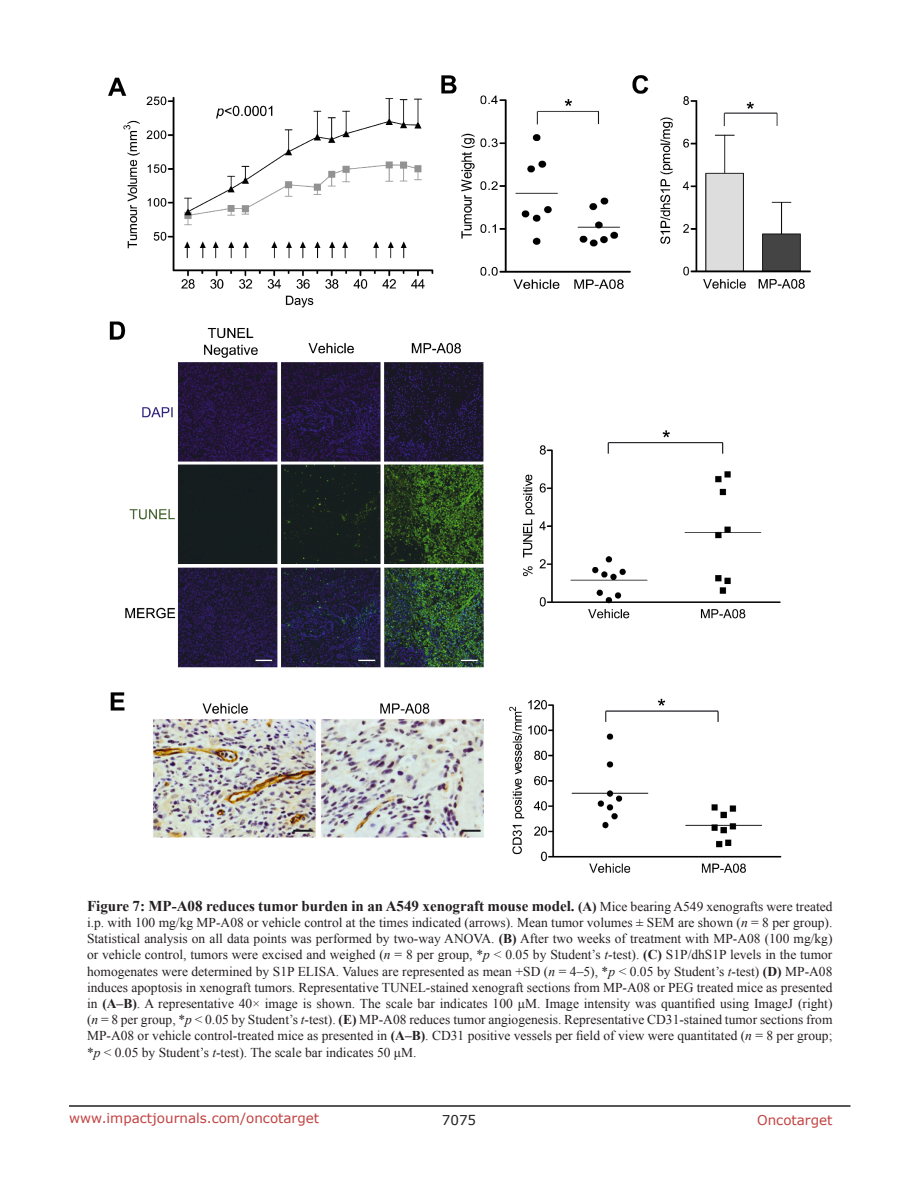
<style>
.page{position:relative;width:918px;height:1188px;background:#fff}
.page>*{position:absolute;margin:0;border:0;box-sizing:border-box;transform-origin:0 0}
.FigureText{font:700 15px "Times New Roman";color:#231f20}
.FigureText-2{font:13.5px/16.2px "Times New Roman";color:#231f20;text-align:justify}
.t1{font:13.5px "Verdana";color:#c24141}
.t2{font:13.5px "Verdana";color:#231f20}
.s1{font-size:13.5px}
.s2{font-weight:400;font-size:13.5px}
.s3{font-style:italic}
.s4{font-weight:700}
</style>
<div class="page">
<hr style="left:69px;top:1105px;width:781px;height:2px;background:#231f20">
<img style="left:109px;top:76px;width:702px;height:797px">
<p class="FigureText" style="left:87px;top:895px;width:747px">Figure 7: MP-A08 reduces tumor burden in an A549 xenograft mouse model. <span class="s1">(A)</span> <span class="s2">Mice bearing A549 xenografts were treated</span></p>
<p class="FigureText-2" style="left:87px;top:914px;width:747px">i.p. with 100 mg/kg MP-A08 or vehicle control at the times indicated (arrows). Mean tumor volumes ± SEM are shown (<span class="s3">n</span> = 8 per group).<br>Statistical analysis on all data points was performed by two-way ANOVA. <span class="s4">(B)</span> After two weeks of treatment with MP-A08 (100 mg/kg) or vehicle control, tumors were excised and weighed (<span class="s3">n</span> = 8 per group, *<span class="s3">p</span> &lt; 0.05 by Student’s <span class="s3">t</span>-test). <span class="s4">(C)</span> S1P/dhS1P levels in the tumor homogenates were determined by S1P ELISA. Values are represented as mean +SD (<span class="s3">n</span> = 4–5), *<span class="s3">p</span> &lt; 0.05 by Student’s <span class="s3">t</span>-test) <span class="s4">(D)</span> MP-A08 induces apoptosis in xenograft tumors. Representative TUNEL-stained xenograft sections from MP-A08 or PEG treated mice as presented in <span class="s4">(A–B)</span>. A representative 40× image is shown. The scale bar indicates 100 μM. Image intensity was quantified using ImageJ (right) (<span class="s3">n</span> = 8 per group, *<span class="s3">p</span> &lt; 0.05 by Student’s <span class="s3">t</span>-test). <span class="s4">(E)</span> MP-A08 reduces tumor angiogenesis. Representative CD31-stained tumor sections from MP-A08 or vehicle control-treated mice as presented in <span class="s4">(A–B)</span>. CD31 positive vessels per field of view were quantitated (<span class="s3">n</span> = 8 per group; *<span class="s3">p</span> &lt; 0.05 by Student’s <span class="s3">t</span>-test). The scale bar indicates 50 μM.</p>
<p class="t1" style="left:69px;top:1109px;width:252px">www.impactjournals.com/oncotarget</p>
<p class="t2" style="left:442px;top:1111px;width:36px">7075</p>
<p class="t1" style="left:757px;top:1111px;width:77px">Oncotarget</p>
</div>
